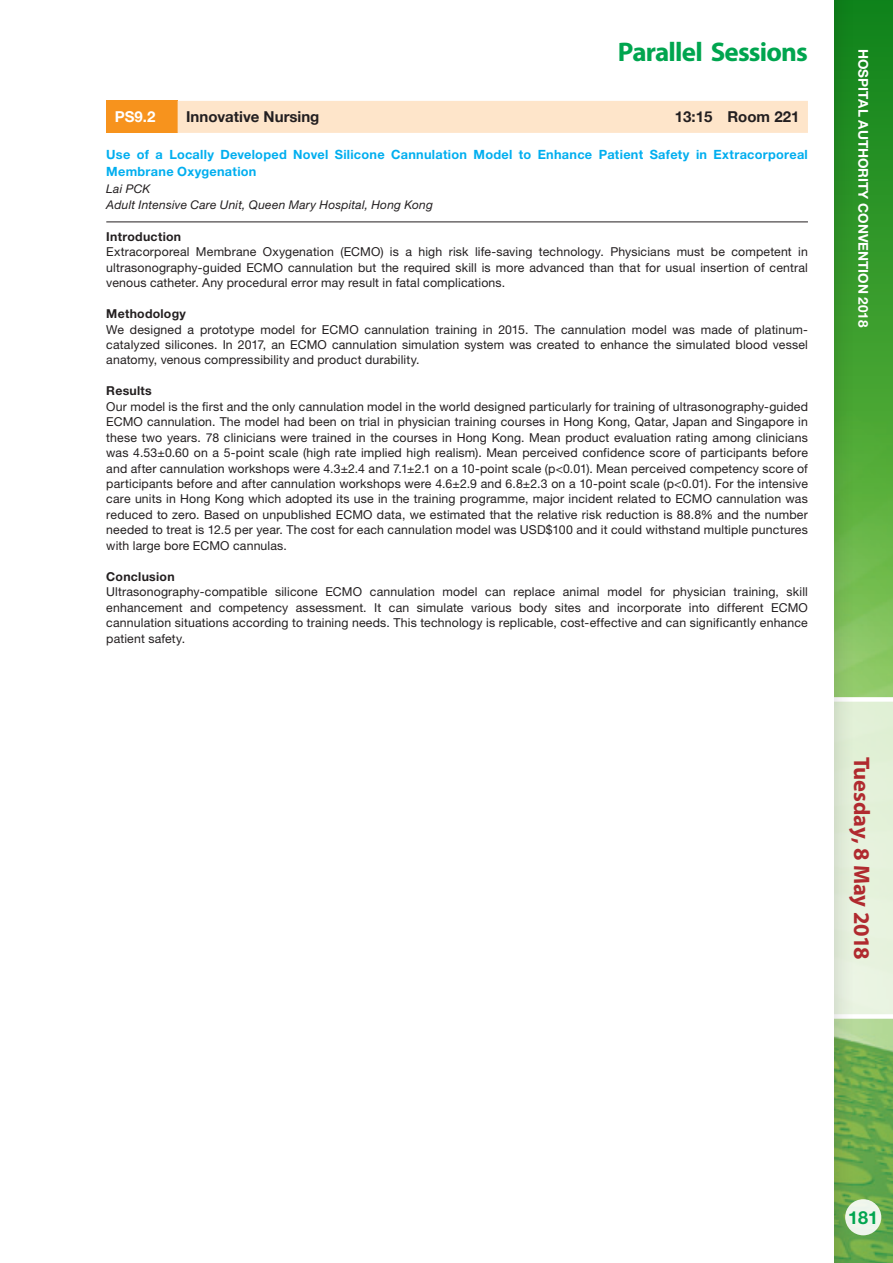
<style>
.page{position:relative;width:893px;height:1263px;background:#fff}
.page>*{position:absolute;margin:0;border:0;box-sizing:border-box;transform-origin:0 0}
.t1{font:700 27px "Myriad Pro";letter-spacing:-.03em;color:#00a54f}
.t2{font:700 22.5px "Myriad Pro";letter-spacing:-.01em;color:#b02a2f}
.t3{font:700 18px "Helvetica Neue LT Pro";color:#00a54f}
.heading_box{font:700 15px "Helvetica Neue";color:#231f20}
.heading_box_right{font:700 15px "Helvetica Neue";color:#231f20}
.heading_box-2{font:700 15px "Helvetica Neue";color:#fff}
.t4{font:700 13.5px "Helvetica Neue LT Pro";color:#fff}
.title_and_name{font:700 12.75px/17.2px "Helvetica Neue LT Pro";letter-spacing:.02em;color:#00aeef}
.txt_base{font:12.3px/15.5px "Helvetica Neue LT Pro";letter-spacing:.015em;color:#231f20;text-align:justify}
.txt_base-2{font:700 12.3px "Helvetica Neue LT Pro";letter-spacing:.02em;color:#231f20}
.title_and_name-2{font:italic 12px "Helvetica Neue LT Pro";letter-spacing:.015em;color:#231f20}
</style>
<div class="page">
<svg style="left:857px;top:0;width:36px;height:666px;background:#43a134"></svg>
<div style="left:857px;top:695px;width:36px;height:326px;background:#e5f2dc"></div>
<div style="left:0;top:0;width:857px;height:1263px;background:#231f20;opacity:.2"></div>
<div style="left:0;top:0;width:833px;height:1263px;background:#fff"></div>
<hr style="left:106px;top:222px;width:702px;height:1px;background:#231f20">
<div style="left:106px;top:101px;width:72px;height:32px;background:#f7931d"></div>
<div style="left:178px;top:101px;width:630px;height:32px;background:#fee5ca"></div>
<div style="left:845px;top:1199px;width:36px;height:36px;background:#eef5ec;border-radius:50%"></div>
<h1 class="t1" style="left:618px;top:34px;width:192px">Parallel Sessions</h1>
<p class="heading_box-2" style="left:115px;top:105px;width:42px">PS9.2</p>
<p class="heading_box" style="left:186px;top:105px;width:135px">Innovative Nursing</p>
<p class="heading_box_right" style="left:675px;top:105px;width:126px">13:15 Room 221</p>
<p class="title_and_name" style="left:106px;top:145px;width:703px">Use of a Locally Developed Novel Silicone Cannulation Model to Enhance Patient Safety in Extracorporeal<br>Membrane Oxygenation</p>
<p class="title_and_name-2" style="left:106px;top:181px;width:46px">Lai PCK</p>
<p class="title_and_name-2" style="left:106px;top:198px;width:328px">Adult Intensive Care Unit, Queen Mary Hospital, Hong Kong</p>
<p class="txt_base-2" style="left:106px;top:229px;width:76px">Introduction</p>
<p class="txt_base" style="left:106px;top:244px;width:703px">Extracorporeal Membrane Oxygenation (ECMO) is a high risk life-saving technology. Physicians must be competent in ultrasonography-guided ECMO cannulation but the required skill is more advanced than that for usual insertion of central venous catheter. Any procedural error may result in fatal complications.</p>
<p class="txt_base-2" style="left:106px;top:306px;width:81px">Methodology</p>
<p class="txt_base" style="left:106px;top:321px;width:703px">We designed a prototype model for ECMO cannulation training in 2015. The cannulation model was made of platinum&shy;catalyzed silicones. In 2017, an ECMO cannulation simulation system was created to enhance the simulated blood vessel anatomy, venous compressibility and product durability.</p>
<p class="txt_base-2" style="left:106px;top:383px;width:47px">Results</p>
<p class="txt_base" style="left:106px;top:398px;width:703px">Our model is the first and the only cannulation model in the world designed particularly for training of ultrasonography-guided ECMO cannulation. The model had been on trial in physician training courses in Hong Kong, Qatar, Japan and Singapore in these two years. 78 clinicians were trained in the courses in Hong Kong. Mean product evaluation rating among clinicians was 4.53±0.60 on a 5-point scale (high rate implied high realism). Mean perceived confidence score of participants before and after cannulation workshops were 4.3±2.4 and 7.1±2.1 on a 10-point scale (p&lt;0.01). Mean perceived competency score of participants before and after cannulation workshops were 4.6±2.9 and 6.8±2.3 on a 10-point scale (p&lt;0.01). For the intensive care units in Hong Kong which adopted its use in the training programme, major incident related to ECMO cannulation was reduced to zero. Based on unpublished ECMO data, we estimated that the relative risk reduction is 88.8% and the number needed to treat is 12.5 per year. The cost for each cannulation model was USD$100 and it could withstand multiple punctures with large bore ECMO cannulas.</p>
<p class="txt_base-2" style="left:106px;top:569px;width:70px">Conclusion</p>
<p class="txt_base" style="left:106px;top:584px;width:703px">Ultrasonography-compatible silicone ECMO cannulation model can replace animal model for physician training, skill enhancement and competency assessment. It can simulate various body sites and incorporate into different ECMO cannulation situations according to training needs. This technology is replicable, cost-effective and can significantly enhance patient safety.</p>
<p class="t4" style="left:871px;top:49px;width:280px;rotate:90deg">HOSPITAL AUTHORITY CONVENTION 2018</p>
<h2 class="t2" style="left:876px;top:756px;width:204px;rotate:90deg">Tuesday, 8 May 2018</h2>
<h3 class="t3" style="left:848px;top:1206px;width:32px">181</h3>
</div>
